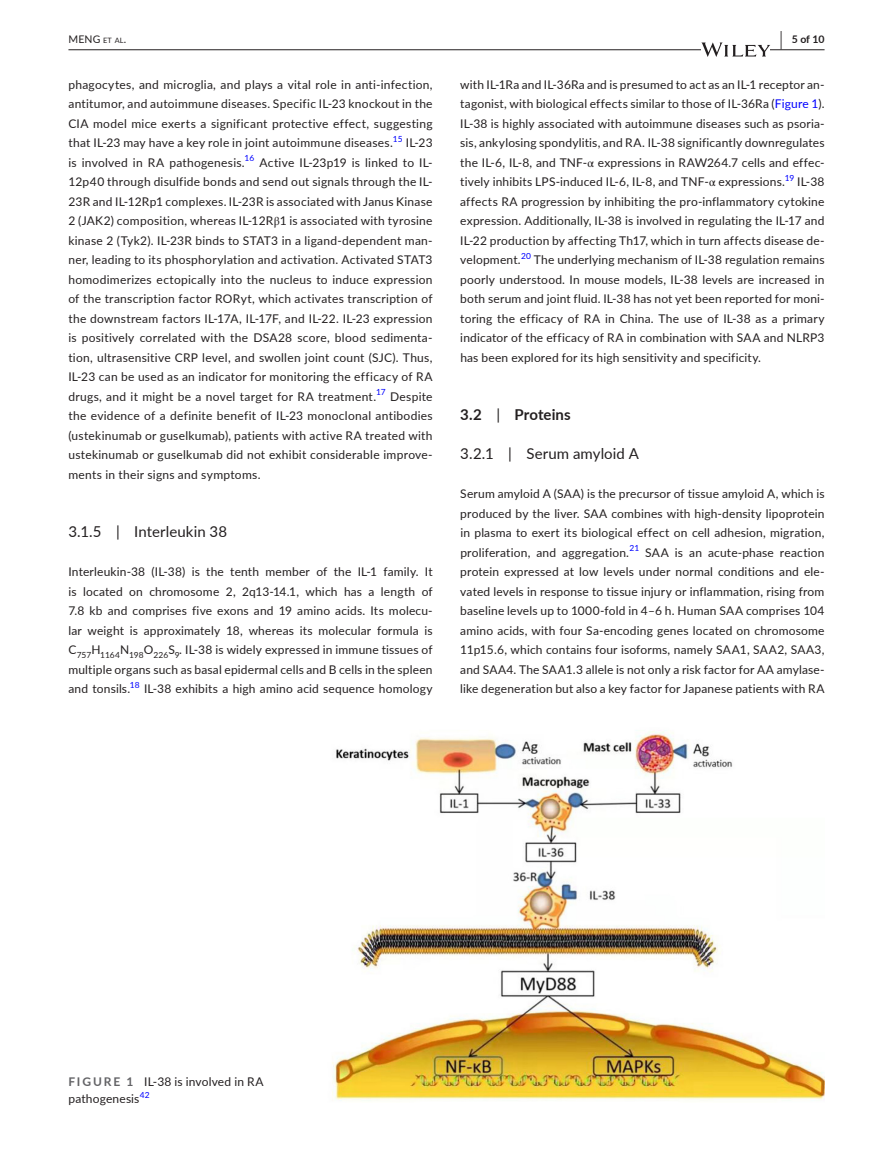
<style>
.page{position:relative;width:893px;height:1174px;background:#fff}
.page>*{position:absolute;margin:0;border:0;box-sizing:border-box;transform-origin:0 0}
.t1{font:15px "Lato";letter-spacing:.005em;color:#231f20}
.t2{font:700 15px "Lato";letter-spacing:.005em;color:#231f20}
.t3{font:12px/19.5px "Lato";letter-spacing:.015em;color:#231f20;text-align:justify}
.t4{font:10.5px "Lato";color:#231f20}
.t5{font:700 10.5px "Lato";color:#231f20}
.t6{font:8.4px "Lato";color:#00f}
.s1{font-size:7.35px}
.s2{font-size:19.5px}
.s3{color:#00f}
.s4{font-family:"STIX"}
.s5{font-weight:400}
.s6{font-weight:700;color:#636366}
</style>
<div class="page">
<hr style="left:68px;top:49px;width:756px;height:1px;background:#231f20">
<svg style="left:701px;top:42px;width:69px;height:15px"></svg>
<img style="left:332px;top:730px;width:492px;height:371px">
<p class="t4" style="left:68px;top:31px;width:59px">MENG <span class="s1">et al</span>.</p>
<p class="t5" style="left:780px;top:31px;width:46px"><span class="s2">|</span> 5 of 10</p>
<p class="t3" style="left:68px;top:74px;width:366px">phagocytes, and microglia, and plays a vital role in anti-infection, antitumor, and autoimmune diseases. Specific IL-23 knockout in the CIA model mice exerts a significant protective effect, suggesting that IL-23 may have a key role in joint autoimmune diseases.</p>
<p class="t3" style="left:460px;top:74px;width:366px">with IL-1Ra and IL-36Ra and is presumed to act as an IL-1 receptor an&shy;tagonist, with biological effects similar to those of IL-36Ra (<span class="s3">Figure 1</span>).<br>IL-38 is highly associated with autoimmune diseases such as psoria&shy;sis, ankylosing spondylitis, and RA. IL-38 significantly downregulates the IL-6, IL-8, and TNF-<span class="s4">α</span> expressions in RAW264.7 cells and effec&shy;tively inhibits LPS-induced IL-6, IL-8, and TNF-<span class="s4">α</span> expressions.<sup>19</sup> IL-38 affects RA progression by inhibiting the pro-inflammatory cytokine expression. Additionally, IL-38 is involved in regulating the IL-17 and IL-22 production by affecting Th17, which in turn affects disease de&shy;velopment.</p>
<p class="t6" style="left:393px;top:133px;width:11px">15</p>
<p class="t3" style="left:406px;top:132px;width:28px">IL-23</p>
<p class="t3" style="left:68px;top:152px;width:178px">is involved in RA pathogenesis.</p>
<p class="t6" style="left:245px;top:152px;width:11px">16</p>
<p class="t3" style="left:68px;top:152px;width:366px;text-indent:191px">Active IL-23p19 is linked to IL-12p40 through disulfide bonds and send out signals through the IL-23R and IL-12Rp1 complexes. IL-23R is associated with Janus Kinase 2 (JAK2) composition, whereas IL-12R<span class="s4">β</span>1 is associated with tyrosine kinase 2 (Tyk2). IL-23R binds to STAT3 in a ligand-dependent man&shy;ner, leading to its phosphorylation and activation. Activated STAT3 homodimerizes ectopically into the nucleus to induce expression of the transcription factor RORyt, which activates transcription of the downstream factors IL-17A, IL-17F, and IL-22. IL-23 expression is positively correlated with the DSA28 score, blood sedimenta&shy;tion, ultrasensitive CRP level, and swollen joint count (SJC). Thus, IL-23 can be used as an indicator for monitoring the efficacy of RA drugs, and it might be a novel target for RA treatment.</p>
<p class="t6" style="left:521px;top:250px;width:11px">20</p>
<p class="t3" style="left:460px;top:249px;width:366px;text-indent:74px">The underlying mechanism of IL-38 regulation remains poorly understood. In mouse models, IL-38 levels are increased in both serum and joint fluid. IL-38 has not yet been reported for moni&shy;toring the efficacy of RA in China. The use of IL-38 as a primary indicator of the efficacy of RA in combination with SAA and NLRP3 has been explored for its high sensitivity and specificity.</p>
<p class="t6" style="left:376px;top:386px;width:11px">17</p>
<p class="t3" style="left:68px;top:386px;width:366px;text-indent:322px">Despite the evidence of a definite benefit of IL-23 monoclonal antibodies (ustekinumab or guselkumab), patients with active RA treated with ustekinumab or guselkumab did not exhibit considerable improve&shy;ments in their signs and symptoms.</p>
<p class="t2" style="left:460px;top:404px;width:112px">3.2 <span class="s5">|</span> Proteins</p>
<p class="t1" style="left:460px;top:443px;width:180px">3.2.1 | Serum amyloid A</p>
<p class="t3" style="left:460px;top:483px;width:366px">Serum amyloid A (SAA) is the precursor of tissue amyloid A, which is produced by the liver. SAA combines with high-density lipoprotein in plasma to exert its biological effect on cell adhesion, migration, proliferation, and aggregation.</p>
<p class="t1" style="left:68px;top:521px;width:160px">3.1.5 | Interleukin 38</p>
<p class="t3" style="left:68px;top:561px;width:366px">Interleukin-38 (IL-38) is the tenth member of the IL-1 family. It is located on chromosome 2, 2q13-14.1, which has a length of 7.8 kb and comprises five exons and 19 amino acids. Its molecu&shy;lar weight is approximately 18, whereas its molecular formula is C<sub>757</sub>H<sub>1164</sub>N<sub>198</sub>O<sub>226</sub>S<sub>9</sub>. IL-38 is widely expressed in immune tissues of multiple organs such as basal epidermal cells and B cells in the spleen and tonsils.</p>
<p class="t6" style="left:629px;top:542px;width:11px">21</p>
<p class="t3" style="left:460px;top:542px;width:366px;text-indent:185px">SAA is an acute-phase reaction protein expressed at low levels under normal conditions and ele&shy;vated levels in response to tissue injury or inflammation, rising from baseline levels up to 1000-fold in 4–6 h. Human SAA comprises 104 amino acids, with four Sa-encoding genes located on chromosome 11p15.6, which contains four isoforms, namely SAA1, SAA2, SAA3, and SAA4. The SAA1.3 allele is not only a risk factor for AA amylase&shy;like degeneration but also a key factor for Japanese patients with RA</p>
<p class="t6" style="left:130px;top:679px;width:11px">18</p>
<p class="t3" style="left:144px;top:678px;width:290px">IL-38 exhibits a high amino acid sequence homology</p>
<p class="t3" style="left:68px;top:1073px;width:196px;line-height:16.5px"><span class="s6">FIGURE 1</span> IL-38 is involved in RA pathogenesis</p>
<p class="t6" style="left:140px;top:1088px;width:11px">42</p>
</div>
